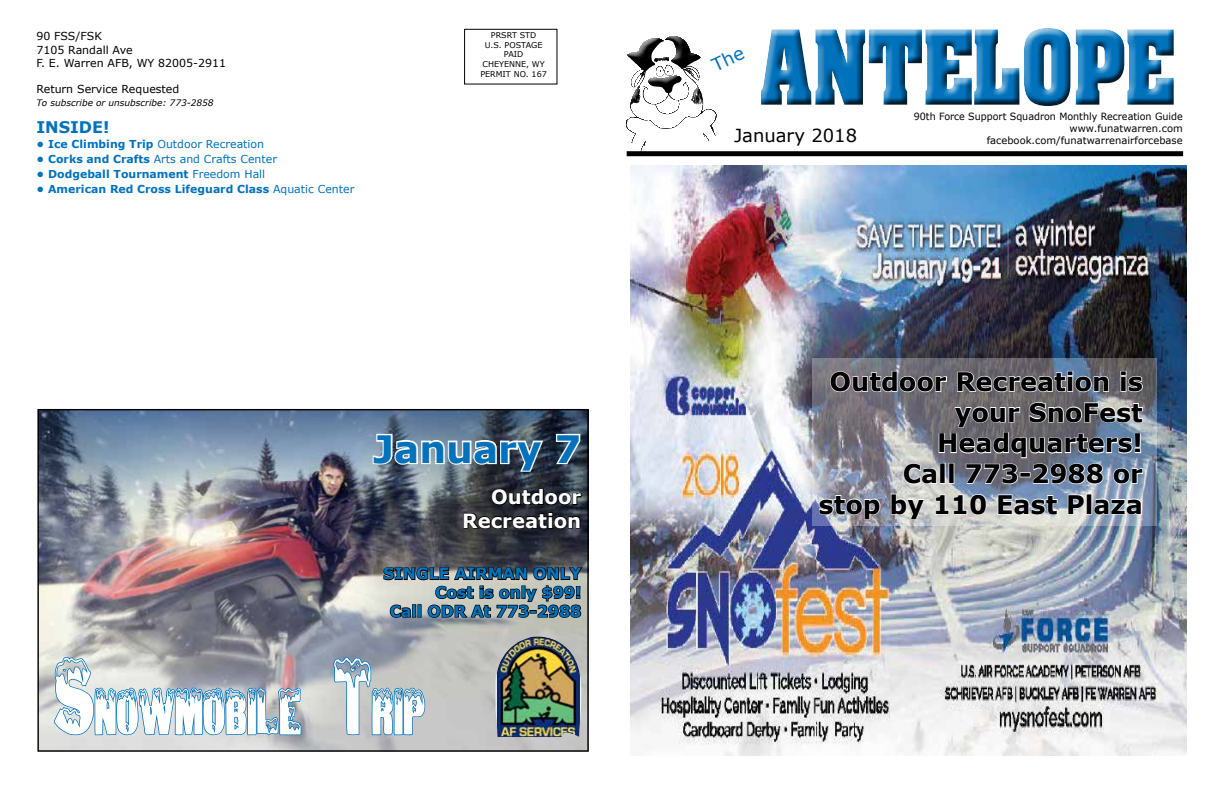
<style>
.page{position:relative;width:1224px;height:792px;background:#fff}
.page>*{position:absolute;margin:0;border:0;box-sizing:border-box;transform-origin:0 0}
.t1{font:95.9px "CHILL Normal";color:#fff;scale:.67 1}
.t2{font:87.8px "ACHEN Normal";color:#0072bc;scale:.82 1}
.t3{font:700 37.7px "Verdana";color:#0072bc}
.t4{font:700 25.6px/30.7px "Verdana";color:#000;text-align:right}
.t5{font:700 19.6px/23.6px "Verdana";color:#fff;text-align:right}
.t6{font:18px "Verdana";color:#000}
.t7{font:700 16px "Verdana";color:#0072bc}
.t8{font:700 15.6px/18.8px "Verdana";color:#0072bc;text-align:right}
.t9{font:700 11px "Verdana";color:#0072bc}
.t10{font:11px/13.2px "Verdana";color:#000}
.t11{font:11px "Verdana";color:#0072bc}
.t12{font:10px/12px "Verdana";color:#000;text-align:right;scale:.96 1}
.t13{font:10px "Verdana";color:#000}
.t14{font:italic 9px "Verdana";color:#000}
.t15{font:8px/9.6px "Verdana";color:#000;text-align:center}
.s1{font-weight:700}
.s2{font-weight:400}
</style>
<div class="page">
<img style="left:631px;top:166px;width:556px;height:590px">
<div style="left:464px;top:29px;width:93px;height:56px;border:1px solid #000"></div>
<div style="left:621px;top:39px;width:102px;height:120px;background:#000;opacity:.75"></div>
<div style="left:755px;top:25px;width:426px;height:88px;background:#000;opacity:.75"></div>
<hr style="left:627px;top:152px;width:556px;height:4px;background:#000">
<div style="left:627px;top:151px;width:556px;height:5px;border:1px solid #000"></div>
<img style="left:812px;top:359px;width:344px;height:167px">
<svg style="left:829px;top:370px;width:119px;height:23px;background:#99969d"></svg>
<svg style="left:956px;top:370px;width:154px;height:23px;background:#93959b"></svg>
<svg style="left:1120px;top:370px;width:24px;height:23px"></svg>
<svg style="left:902px;top:401px;width:242px;height:84px;background:#91969f"></svg>
<svg style="left:818px;top:494px;width:63px;height:26px;background:#aeb2bf"></svg>
<svg style="left:890px;top:493px;width:36px;height:27px"></svg>
<svg style="left:935px;top:493px;width:52px;height:23px"></svg>
<svg style="left:997px;top:494px;width:61px;height:22px"></svg>
<svg style="left:1067px;top:494px;width:18px;height:21px"></svg>
<div style="left:1086px;top:494px;width:6px;height:20px;border:1px solid #fff"></div>
<svg style="left:1093px;top:498px;width:49px;height:18px"></svg>
<img style="left:39px;top:411px;width:548px;height:339px">
<svg style="left:371px;top:432px;width:174px;height:41px"></svg>
<svg style="left:554px;top:432px;width:28px;height:34px"></svg>
<svg style="left:463px;top:488px;width:120px;height:42px;background:#23262c"></svg>
<svg style="left:383px;top:565px;width:201px;height:54px;background:#7f807a"></svg>
<svg style="left:53px;top:656px;width:251px;height:96px;background:#a4b7c4"></svg>
<svg style="left:333px;top:656px;width:93px;height:80px;background:#9ab1c0"></svg>
<img style="left:496px;top:636px;width:85px;height:101px">
<svg style="left:710px;top:49px;width:13px;height:23px"></svg>
<p class="t10" style="left:36px;top:29px;width:191px">90 FSS/FSK<br>7105 Randall Ave<br>F. E. Warren AFB, WY 82005-2911</p>
<p class="t10" style="left:36px;top:82px;width:144px">Return Service Requested</p>
<p class="t14" style="left:36px;top:97px;width:179px">To subscribe or unsubscribe: 773-2858</p>
<h3 class="t7" style="left:37px;top:117px;width:75px">INSIDE!</h3>
<p class="t11" style="left:37px;top:137px;width:229px"><span class="s1">• Ice Climbing Trip</span> Outdoor Recreation</p>
<p class="t11" style="left:37px;top:152px;width:242px"><span class="s1">• Corks and Crafts</span> Arts and Crafts Center</p>
<p class="t9" style="left:37px;top:167px;width:230px">• Dodgeball Tournament <span class="s2">Freedom Hall</span></p>
<p class="t9" style="left:37px;top:182px;width:319px">• American Red Cross Lifeguard Class <span class="s2">Aquatic Center</span></p>
<p class="t15" style="left:480px;top:30px;width:68px">PRSRT STD<br>U.S. POSTAGE<br>PAID<br>CHEYENNE, WY<br>PERMIT NO. 167</p>
<h2 class="t2" style="left:760px;top:24px;width:506px">ANTELOPE</h2>
<p class="t12" style="left:914px;top:110px;width:282px">90th Force Support Squadron Monthly Recreation Guide www.funatwarren.com</p>
<h3 class="t6" style="left:734px;top:124px;width:125px">January 2018</h3>
<p class="t13" style="left:987px;top:134px;width:197px">facebook.com/funatwarrenairforcebase</p>
<h3 class="t3" style="left:373px;top:425px;width:209px">January 7</h3>
<h3 class="t5" style="left:462px;top:485px;width:121px">Outdoor<br>Recreation</h3>
<h3 class="t8" style="left:383px;top:564px;width:200px">SINGLE AIRMAN ONLY<br>Cost is only $99!<br>Call ODR At 773-2988</h3>
<h3 class="t4" style="left:819px;top:366px;width:326px">Outdoor Recreation is your SnoFest<br>Headquarters!<br>Call 773-2988 or<br>stop by 110 East Plaza</h3>
<h1 class="t1" style="left:55px;top:640px;width:555px">Snowmobile Trip</h1>
</div>
